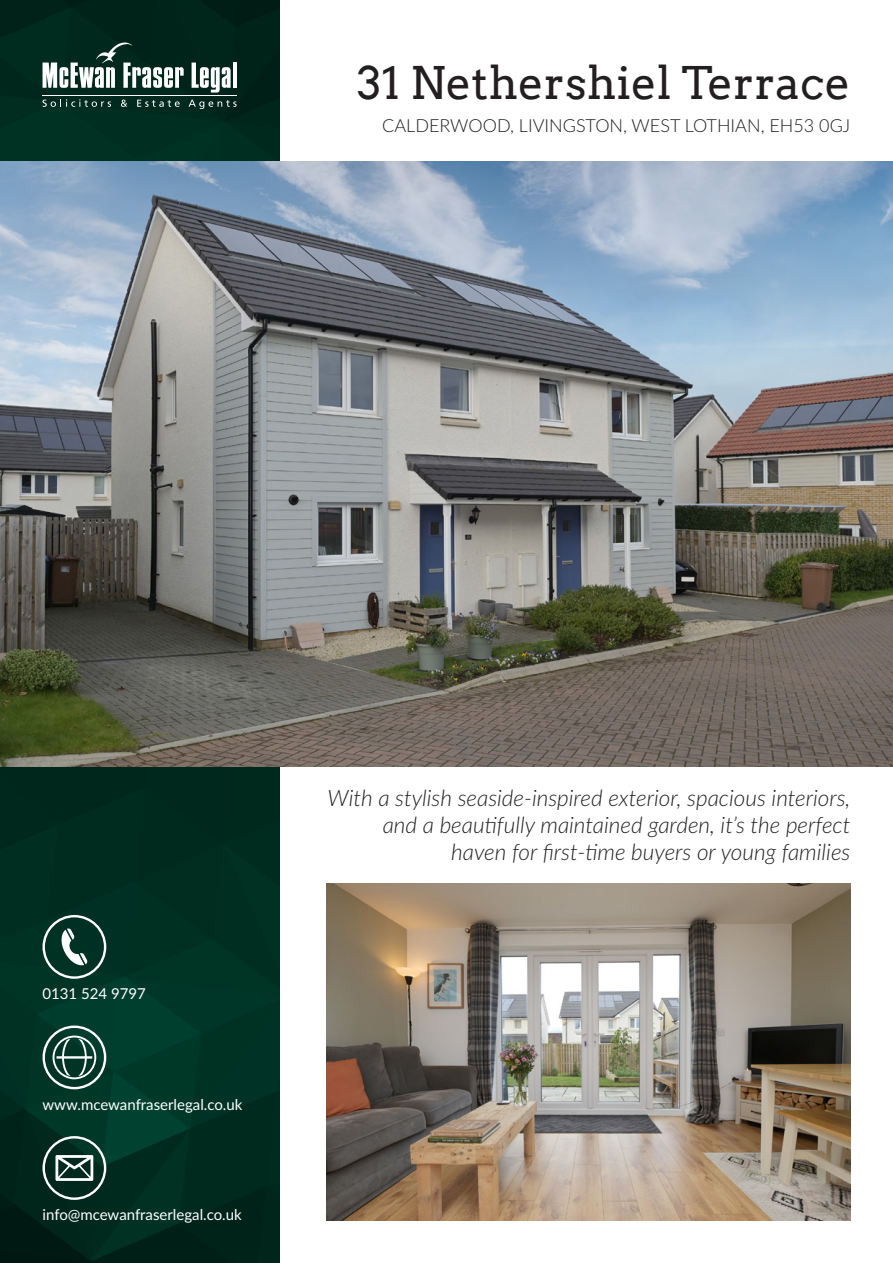
<style>
.page{position:relative;width:893px;height:1263px;background:#fff}
.page>*{position:absolute;margin:0;border:0;box-sizing:border-box;transform-origin:0 0}
.t1{font:45px "Arvo";color:#231f20}
.t2{font:italic 300 22.5px/27px "Lato";color:#231f20;text-align:right}
.t3{font:300 18px "Lato";color:#231f20}
.t4{font:15px "Lato";color:#fff}
</style>
<div class="page">
<img style="left:0;top:0;width:279px;height:1263px">
<img style="left:0;top:162px;width:893px;height:605px">
<svg style="left:43px;top:43px;width:141px;height:45px"></svg>
<svg style="left:192px;top:63px;width:39px;height:30px"></svg>
<hr style="left:233px;top:63px;width:4px;height:25px;background:#fff">
<hr style="left:43px;top:95px;width:194px;height:1px;background:#fff">
<svg style="left:43px;top:99px;width:68px;height:8px"></svg>
<svg style="left:121px;top:100px;width:6px;height:7px"></svg>
<svg style="left:137px;top:100px;width:43px;height:7px"></svg>
<svg style="left:189px;top:100px;width:48px;height:9px"></svg>
<img style="left:326px;top:883px;width:524px;height:337px">
<svg style="left:43px;top:915px;width:63px;height:64px;background:#335a4f"></svg>
<svg style="left:43px;top:1025px;width:63px;height:64px;background:#3a6559"></svg>
<svg style="left:43px;top:1136px;width:63px;height:64px;background:#3a5b52"></svg>
<h1 class="t1" style="left:357px;top:55px;width:495px">31 Nethershiel Terrace</h1>
<p class="t3" style="left:382px;top:113px;width:470px">CALDERWOOD, LIVINGSTON, WEST LOTHIAN, EH53 0GJ</p>
<p class="t4" style="left:43px;top:983px;width:105px">0131 524 9797</p>
<p class="t4" style="left:43px;top:1094px;width:201px">www.mcewanfraserlegal.co.uk</p>
<p class="t4" style="left:43px;top:1204px;width:201px">info@mcewanfraserlegal.co.uk</p>
<p class="t2" style="left:328px;top:783px;width:524px">With a stylish seaside-inspired exterior, spacious interiors, and a beautifully maintained garden, it’s the perfect haven for first-time buyers or young families</p>
</div>
